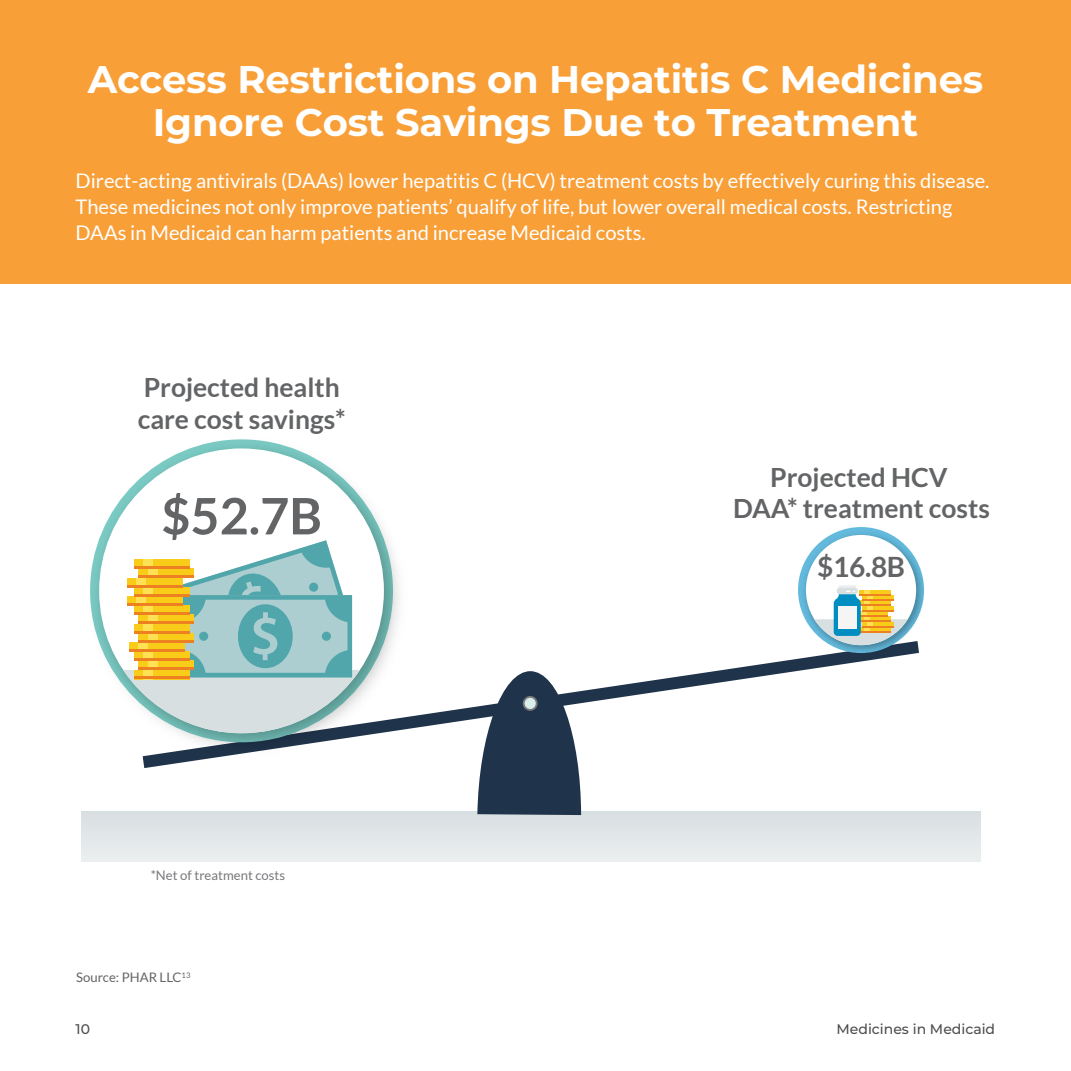
<style>
.page{position:relative;width:1071px;height:1071px;background:#fff}
.page>*{position:absolute;margin:0;border:0;box-sizing:border-box;transform-origin:0 0}
.t1{font:700 50.23px "Lato";color:#636466}
.t2{font:700 38.5px/43.8px "Montserrat";letter-spacing:-.005em;color:#fff;text-align:center}
.t3{font:700 28px "Lato";color:#636466}
.t4{font:700 26.43px/31.7px "Lato";color:#636466}
.t5{font:20.12px/26.2px "Lato";color:#fff}
.t6{font:500 14px "Montserrat";color:#4d4d4f}
.t7{font:13.12px "Lato";color:#77787b}
.t8{font:13.12px "Lato";color:#636466}
</style>
<div class="page">
<div style="left:0;top:0;width:1071px;height:284px;background:#f99f38"></div>
<div style="left:81px;top:811px;width:900px;height:51px;background:#e2e7e9"></div>
<svg style="left:143px;top:657px;width:748px;height:111px"></svg>
<svg style="left:477px;top:671px;width:104px;height:144px"></svg>
<img style="left:799px;top:528px;width:125px;height:129px">
<div style="left:806px;top:535px;width:110px;height:110px;background:#fff;border-radius:50%"></div>
<svg style="left:814px;top:585px;width:94px;height:60px"></svg>
<div style="left:838px;top:606px;width:18px;height:23px;background:#f5f5f6"></div>
<img style="left:90px;top:439px;width:325px;height:325px">
<div style="left:99px;top:448px;width:285px;height:285px;background:#fff;border-radius:50%"></div>
<svg style="left:123px;top:540px;width:237px;height:193px"></svg>
<div style="left:199px;top:632px;width:9px;height:9px;background:#50a6aa;border-radius:50%"></div>
<div style="left:322px;top:632px;width:9px;height:9px;background:#50a6aa;border-radius:50%"></div>
<svg style="left:134px;top:670px;width:37px;height:7px"></svg>
<svg style="left:143px;top:670px;width:10px;height:7px"></svg>
<svg style="left:171px;top:670px;width:18px;height:7px"></svg>
<hr style="left:134px;top:677px;width:55px;height:2px;background:#ed8122">
<svg style="left:139px;top:661px;width:37px;height:7px"></svg>
<svg style="left:148px;top:661px;width:9px;height:7px"></svg>
<svg style="left:176px;top:661px;width:18px;height:7px"></svg>
<hr style="left:139px;top:668px;width:55px;height:2px;background:#ed8122">
<div style="left:134px;top:652px;width:55px;height:9px;background:#f8cc18"></div>
<div style="left:143px;top:652px;width:10px;height:9px;background:#fee253"></div>
<hr style="left:134px;top:658px;width:55px;height:3px;background:#ed8122">
<div style="left:129px;top:642px;width:55px;height:10px;background:#f8cc18"></div>
<div style="left:138px;top:642px;width:10px;height:10px;background:#fee253"></div>
<hr style="left:129px;top:649px;width:55px;height:3px;background:#ed8122">
<div style="left:139px;top:633px;width:55px;height:9px;background:#f8cc18"></div>
<div style="left:148px;top:633px;width:9px;height:9px;background:#fee253"></div>
<hr style="left:139px;top:640px;width:55px;height:2px;background:#ed8122">
<div style="left:134px;top:624px;width:55px;height:9px;background:#f8cc18"></div>
<div style="left:143px;top:624px;width:10px;height:9px;background:#fee253"></div>
<hr style="left:134px;top:631px;width:55px;height:2px;background:#ed8122">
<svg style="left:139px;top:615px;width:37px;height:7px"></svg>
<svg style="left:148px;top:615px;width:9px;height:7px"></svg>
<svg style="left:176px;top:615px;width:18px;height:7px"></svg>
<hr style="left:139px;top:622px;width:55px;height:2px;background:#ed8122">
<div style="left:134px;top:606px;width:55px;height:9px;background:#f8cc18"></div>
<div style="left:143px;top:606px;width:10px;height:9px;background:#fee253"></div>
<hr style="left:134px;top:612px;width:55px;height:3px;background:#ed8122">
<div style="left:127px;top:596px;width:55px;height:10px;background:#f8cc18"></div>
<div style="left:137px;top:596px;width:9px;height:10px;background:#fee253"></div>
<hr style="left:127px;top:603px;width:55px;height:3px;background:#ed8122">
<div style="left:134px;top:587px;width:55px;height:9px;background:#f8cc18"></div>
<div style="left:143px;top:587px;width:10px;height:9px;background:#fee253"></div>
<hr style="left:134px;top:594px;width:55px;height:2px;background:#ed8122">
<div style="left:127px;top:578px;width:55px;height:9px;background:#f8cc18"></div>
<div style="left:137px;top:578px;width:9px;height:9px;background:#fee253"></div>
<hr style="left:127px;top:585px;width:55px;height:2px;background:#ed8122">
<svg style="left:139px;top:569px;width:37px;height:7px"></svg>
<svg style="left:148px;top:569px;width:9px;height:7px"></svg>
<svg style="left:176px;top:569px;width:18px;height:7px"></svg>
<hr style="left:139px;top:576px;width:55px;height:2px;background:#ed8122">
<svg style="left:134px;top:560px;width:37px;height:7px"></svg>
<svg style="left:143px;top:560px;width:10px;height:7px"></svg>
<svg style="left:171px;top:560px;width:18px;height:7px"></svg>
<hr style="left:134px;top:567px;width:55px;height:2px;background:#ed8122">
<h2 class="t2" style="left:88px;top:55px;width:897px">Access Restrictions on Hepatitis C Medicines<br>Ignore Cost Savings Due to Treatment</h2>
<p class="t5" style="left:76px;top:167px;width:915px">Direct-acting antivirals (DAAs) lower hepatitis C (HCV) treatment costs by effectively curing this disease.<br>These medicines not only improve patients’ qualify of life, but lower overall medical costs. Restricting<br>DAAs in Medicaid can harm patients and increase Medicaid costs.</p>
<h3 class="t4" style="left:138px;top:371px;width:210px">Projected health care cost savings*</h3>
<h1 class="t1" style="left:161px;top:487px;width:162px">$52.7B</h1>
<p class="t7" style="left:151px;top:867px;width:136px">*Net of treatment costs</p>
<p class="t8" style="left:76px;top:970px;width:116px">Source: PHAR LLC<sup>13</sup></p>
<h3 class="t4" style="left:733px;top:461px;width:258px;text-align:center">Projected HCV<br>DAA* treatment costs</h3>
<h3 class="t3" style="left:817px;top:551px;width:90px">$16.8B</h3>
<p class="t6" style="left:76px;top:1019px;width:16px">10</p>
<p class="t6" style="left:837px;top:1019px;width:160px">Medicines in Medicaid</p>
</div>
